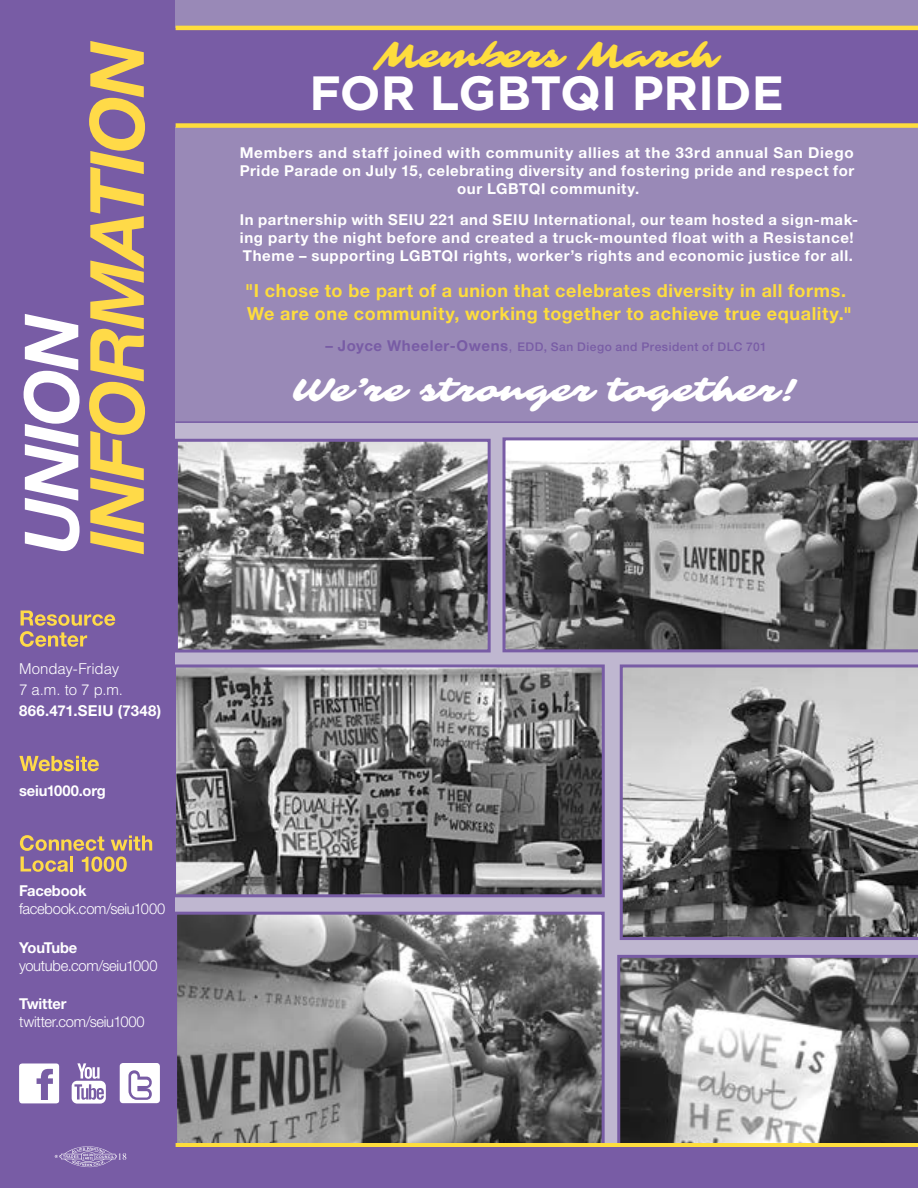
<style>
.page{position:relative;width:918px;height:1188px;background:#fff}
.page>*{position:absolute;margin:0;border:0;box-sizing:border-box;transform-origin:0 0}
.t1{font:700 48px "Gotham";color:#fff}
.t2{font:34.5px "Sarina";letter-spacing:.005em;color:#fedd3d}
.t3{font:33.3px "Sarina";letter-spacing:.03em;color:#fff}
.t4{font:700 18px/22.5px "Helvetica Neue LT Std";letter-spacing:.035em;color:#fedd3d}
.t5{font:700 15px/18px "Helvetica Neue LT Std";letter-spacing:.04em;color:#fff;text-align:center}
.t6{font:300 15px "Helvetica Neue LT Std";letter-spacing:-.02em;color:#fff}
.t7{font:300 15px/21px "Helvetica";letter-spacing:-.01em;color:#fff}
.t8{font:700 15px "Helvetica Neue LT Std";letter-spacing:-.01em;color:#fff}
.t9{font:700 15px "Helvetica Neue LT Std";letter-spacing:.015em;color:#fff}
.t10{font:700 15px "Helvetica Neue LT Std";letter-spacing:-.015em;color:#fff}
.t11{font:700 15px "Helvetica Neue LT Std";letter-spacing:-.05em;color:#fff}
.t12{font:500 12px "Helvetica Neue LT Std";letter-spacing:.045em;color:#785ca5}
.s1{font-weight:700;font-size:15px}
.s2{font-weight:300;font-size:15px}
</style>
<div class="page">
<div style="left:0;top:0;width:177px;height:1188px;background:#785ca5"></div>
<svg style="left:89px;top:41px;width:56px;height:513px"></svg>
<svg style="left:24px;top:314px;width:56px;height:237px"></svg>
<svg style="left:20px;top:611px;width:95px;height:36px"></svg>
<svg style="left:19px;top:756px;width:80px;height:15px"></svg>
<svg style="left:20px;top:835px;width:132px;height:37px"></svg>
<svg style="left:120px;top:1063px;width:40px;height:40px;background:#e6e1ee"></svg>
<svg style="left:72px;top:1063px;width:34px;height:41px"></svg>
<svg style="left:19px;top:1063px;width:40px;height:41px"></svg>
<svg style="left:55px;top:1146px;width:71px;height:22px"></svg>
<div style="left:176px;top:0;width:742px;height:1188px;background:#bfb7d0"></div>
<img style="left:179px;top:443px;width:308px;height:206px">
<div style="left:175px;top:439px;width:316px;height:214px;border:3px solid #785ca5"></div>
<svg style="left:175px;top:912px;width:430px;height:235px;background:#7c7b7d"></svg>
<svg style="left:617px;top:955px;width:301px;height:188px;background:#858486"></svg>
<svg style="left:620px;top:664px;width:298px;height:276px;background:#8a898b"></svg>
<img style="left:177px;top:668px;width:424px;height:225px">
<div style="left:173px;top:664px;width:432px;height:233px;border:3px solid #785ca5"></div>
<svg style="left:502px;top:437px;width:416px;height:215px;background:#7b7a7d"></svg>
<div style="left:176px;top:0;width:742px;height:422px;background:#9989b7"></div>
<div style="left:176px;top:29px;width:742px;height:98px;background:#785ca5"></div>
<hr style="left:176px;top:26px;width:742px;height:4px;background:#fedd3d">
<div style="left:176px;top:123px;width:742px;height:5px;background:#fedd3d"></div>
<div style="left:176px;top:1143px;width:742px;height:5px;background:#fedd3d"></div>
<hr style="left:176px;top:421px;width:742px;height:2px;background:#785ca5">
<div style="left:176px;top:1148px;width:742px;height:40px;background:#785ca5"></div>
<h2 class="t2" style="left:375px;top:35px;width:345px">Members March</h2>
<h1 class="t1" style="left:310px;top:65px;width:476px">FOR LGBTQI PRIDE</h1>
<p class="t5" style="left:240px;top:143px;width:616px">Members and staff joined with community allies at the 33rd annual San Diego<br>Pride Parade on July 15, celebrating diversity and fostering pride and respect for our LGBTQI community.</p>
<p class="t5" style="left:240px;top:210px;width:620px;text-align:left">In partnership with SEIU 221 and SEIU International, our team hosted a sign-mak&shy;ing party the night before and created a truck-mounted float with a Resistance!<br>Theme – supporting LGBTQI rights, worker’s rights and economic justice for all.</p>
<p class="t4" style="left:245px;top:279px;width:608px">"I chose to be part of a union that celebrates diversity in all forms.<br>We are one community, working together to achieve true equality."</p>
<p class="t12" style="left:326px;top:340px;width:443px"><span class="s1">– Joyce Wheeler-Owens</span><span class="s2">,</span> EDD, San Diego and President of DLC 701</p>
<h3 class="t3" style="left:291px;top:369px;width:512px">We’re stronger together!</h3>
<p class="t7" style="left:19px;top:657px;width:106px">Monday-Friday<br>7 a.m. to 7 p.m.</p>
<p class="t9" style="left:19px;top:702px;width:144px">866.471.SEIU (7348)</p>
<p class="t8" style="left:19px;top:781px;width:88px">seiu1000.org</p>
<p class="t10" style="left:19px;top:882px;width:69px">Facebook</p>
<p class="t6" style="left:19px;top:900px;width:148px">facebook.com/seiu1000</p>
<p class="t11" style="left:19px;top:938px;width:60px">YouTube</p>
<p class="t6" style="left:19px;top:956px;width:140px">youtube.com/seiu1000</p>
<p class="t8" style="left:19px;top:994px;width:49px">Twitter</p>
<p class="t6" style="left:19px;top:1012px;width:127px">twitter.com/seiu1000</p>
</div>
